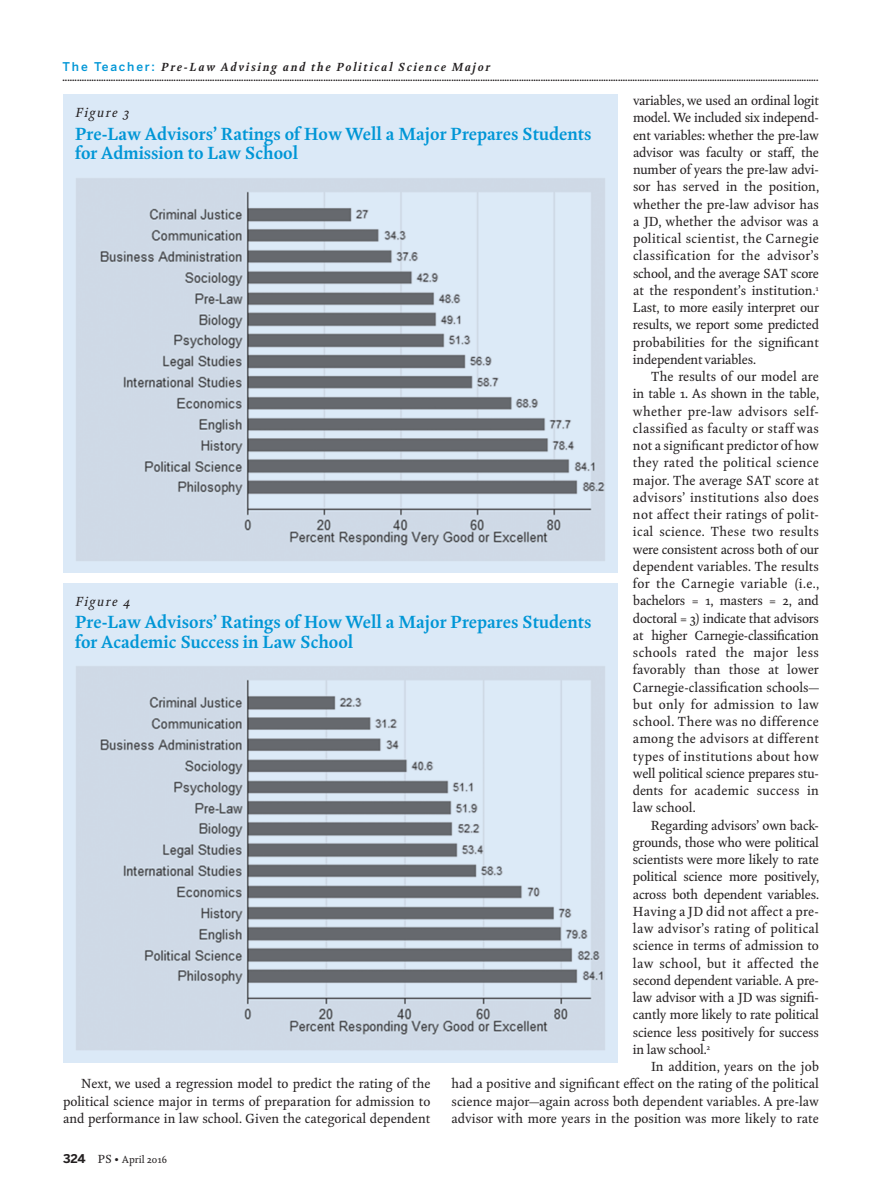
<style>
.page{position:relative;width:891px;height:1188px;background:#fff}
.page>*{position:absolute;margin:0;border:0;box-sizing:border-box;transform-origin:0 0}
.t1{font:700 18px/19.5px "Kingfisher";color:#0096d6}
.t2{font:13.5px/17.2px "Kingfisher";color:#231f20;text-align:justify}
.t3{font:italic 13.5px "Kingfisher";letter-spacing:.11em;color:#231f20}
.t4{font:italic 700 12px "Kingfisher";letter-spacing:.15em;color:#231f20}
.t5{font:700 10.5px "Kingfisher";color:#231f20}
.t6{font:10.5px "Kingfisher";color:#231f20}
.s1{font-family:"Benton Sans";font-weight:500;font-style:normal;color:#0096d6}
.s2{font-family:"Benton Sans";font-weight:700;font-size:12px}
.s3{font-size:12px}
</style>
<div class="page">
<div style="left:63px;top:94px;width:555px;height:479px;background:#dbe9f7"></div>
<img style="left:76px;top:178px;width:529px;height:383px">
<div style="left:63px;top:583px;width:555px;height:479px;background:#dbe9f7"></div>
<img style="left:76px;top:666px;width:529px;height:384px">
<p class="t4" style="left:63px;top:62px;width:429px"><span class="s1">The Teacher:</span> Pre-Law Advising and the Political Science Major</p>
<p class="t5" style="left:63px;top:74px;width:757px">.........................................................................................................................................................................................................................................................................................................................</p>
<p class="t2" style="left:633px;top:93px;width:188px">variables, we used an ordinal logit model. We included six independ&shy;ent variables: whether the pre-law advisor was faculty or staff, the number of years the pre-law advi&shy;sor has served in the position, whether the pre-law advisor has a JD, whether the advisor was a political scientist, the Carnegie classification for the advisor’s school, and the average SAT score at the respondent’s institution. <sup>1<br></sup>Last, to more easily interpret our results, we report some predicted probabilities for the significant independent variables.</p>
<p class="t2" style="left:633px;top:369px;width:188px;text-indent:18px">The results of our model are in table 1 . As shown in the table, whether pre-law advisors self&shy;classified as faculty or staff was not a significant predictor of how they rated the political science major. The average SAT score at advisors’ institutions also does not affect their ratings of polit&shy;ical science. These two results were consistent across both of our dependent variables. The results for the Carnegie variable (i.e., bachelors = 1, masters = 2, and doctoral = 3) indicate that advisors at higher Carnegie-classification schools rated the major less favorably than those at lower Carnegie-classification schools— but only for admission to law school. There was no difference among the advisors at different types of institutions about how well political science prepares stu&shy;dents for academic success in law school.</p>
<p class="t2" style="left:633px;top:818px;width:188px;text-indent:18px">Regarding advisors’ own back&shy;grounds, those who were political scientists were more likely to rate political science more positively, across both dependent variables.<br>Having a JD did not affect a pre&shy;law advisor’s rating of political science in terms of admission to law school, but it affected the second dependent variable. A pre&shy;law advisor with a JD was signifi&shy;cantly more likely to rate political science less positively for success in law school. <sup>2</sup></p>
<p class="t2" style="left:452px;top:1059px;width:369px;text-indent:200px">In addition, years on the job had a positive and significant effect on the rating of the political science major—again across both dependent variables. A pre-law advisor with more years in the position was more likely to rate</p>
<p class="t3" style="left:75px;top:107px;width:55px">Figure 3</p>
<h1 class="t1" style="left:75px;top:126px;width:518px">Pre-Law Advisors’ Ratings of How Well a Major Prepares Students for Admission to Law School</h1>
<p class="t3" style="left:75px;top:596px;width:56px">Figure 4</p>
<h1 class="t1" style="left:75px;top:614px;width:518px">Pre-Law Advisors’ Ratings of How Well a Major Prepares Students for Academic Success in Law School</h1>
<p class="t2" style="left:63px;top:1077px;width:369px;text-indent:18px">Next, we used a regression model to predict the rating of the political science major in terms of preparation for admission to and performance in law school. Given the categorical dependent</p>
<p class="t6" style="left:63px;top:1156px;width:106px"><span class="s2">324</span> <span class="s3">PS •</span> April 2016</p>
</div>
